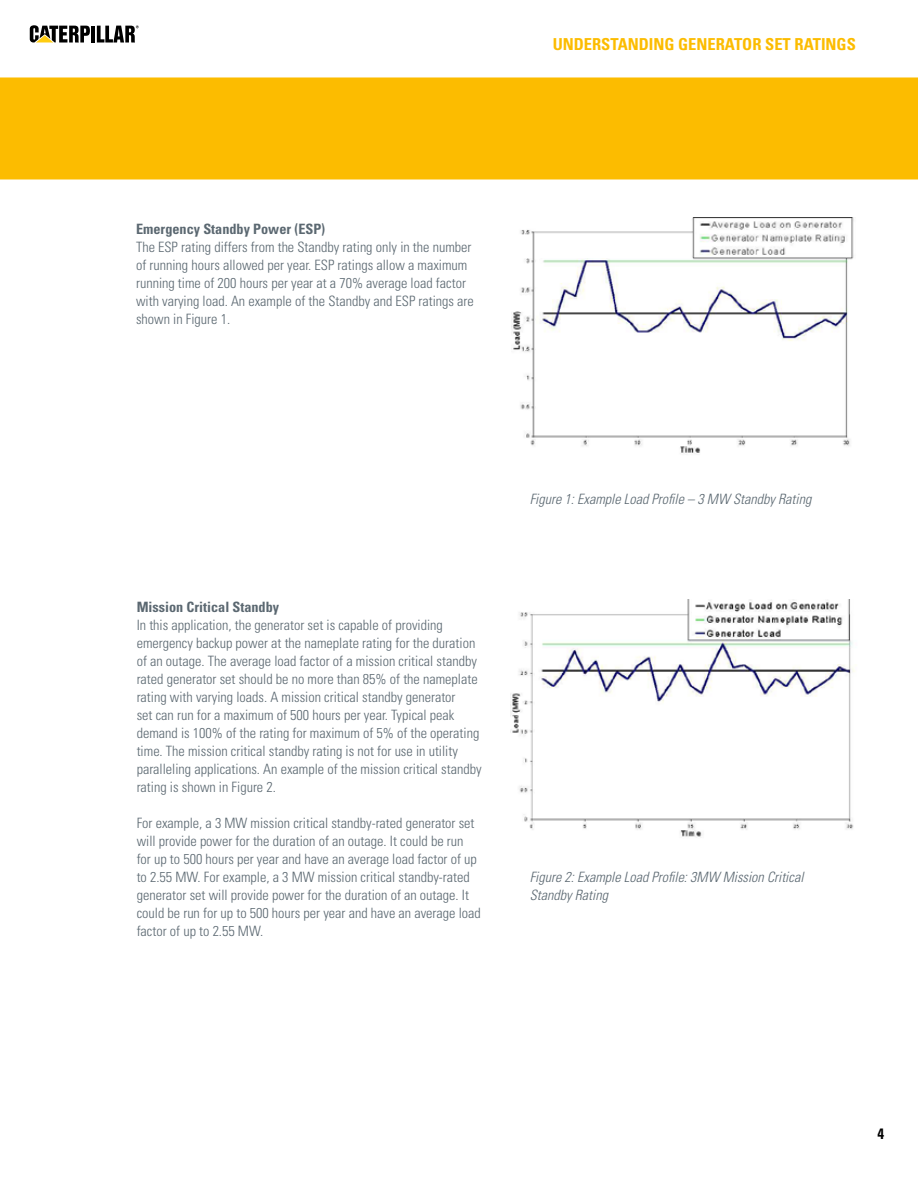
<style>
.page{position:relative;width:918px;height:1188px;background:#fff}
.page>*{position:absolute;margin:0;border:0;box-sizing:border-box;transform-origin:0 0}
.t1{font:700 condensed 16.5px "Univers LT Std";color:#fcbc00}
.t2{font:700 condensed 15px "Univers LT Std";color:#000}
.t3{font:300 condensed 14.25px/18px "Univers LT Std";color:#5b6871}
.t4{font:italic 300 condensed 14.25px/18px "Univers LT Std";color:#5b6871}
.t5{font:700 condensed 14.25px "Univers LT Std";color:#5b6871}
</style>
<div class="page">
<hr style="left:91px;top:26px;width:4px;height:17px;background:#000">
<svg style="left:30px;top:25px;width:60px;height:18px"></svg>
<svg style="left:97px;top:25px;width:42px;height:18px"></svg>
<div style="left:0;top:77px;width:918px;height:102px;background:#fcbc00"></div>
<img style="left:512px;top:217px;width:342px;height:236px">
<img style="left:511px;top:600px;width:344px;height:237px">
<p class="t1" style="left:553px;top:34px;width:305px">UNDERSTANDING GENERATOR SET RATINGS</p>
<p class="t5" style="left:136px;top:220px;width:191px">Emergency Standby Power (ESP)</p>
<p class="t3" style="left:136px;top:238px;width:339px">The ESP rating differs from the Standby rating only in the number of running hours allowed per year. ESP ratings allow a maximum running time of 200 hours per year at a 70% average load factor with varying load. An example of the Standby and ESP ratings are shown in Figure 1.</p>
<p class="t5" style="left:137px;top:598px;width:144px">Mission Critical Standby</p>
<p class="t3" style="left:137px;top:616px;width:346px">In this application, the generator set is capable of providing emergency backup power at the nameplate rating for the duration of an outage. The average load factor of a mission critical standby rated generator set should be no more than 85% of the nameplate rating with varying loads. A mission critical standby generator<br>set can run for a maximum of 500 hours per year. Typical peak demand is 100% of the rating for maximum of 5% of the operating time. The mission critical standby rating is not for use in utility paralleling applications. An example of the mission critical standby rating is shown in Figure 2.</p>
<p class="t3" style="left:137px;top:814px;width:346px">For example, a 3 MW mission critical standby-rated generator set will provide power for the duration of an outage. It could be run for up to 500 hours per year and have an average load factor of up to 2.55 MW. For example, a 3 MW mission critical standby-rated generator set will provide power for the duration of an outage. It could be run for up to 500 hours per year and have an average load factor of up to 2.55 MW.</p>
<p class="t4" style="left:530px;top:490px;width:283px">Figure 1: Example Load Profile – 3 MW Standby Rating</p>
<p class="t4" style="left:530px;top:868px;width:275px">Figure 2: Example Load Profile: 3MW Mission Critical<br>Standby Rating</p>
<p class="t2" style="left:878px;top:1125px;width:8px">4</p>
</div>
